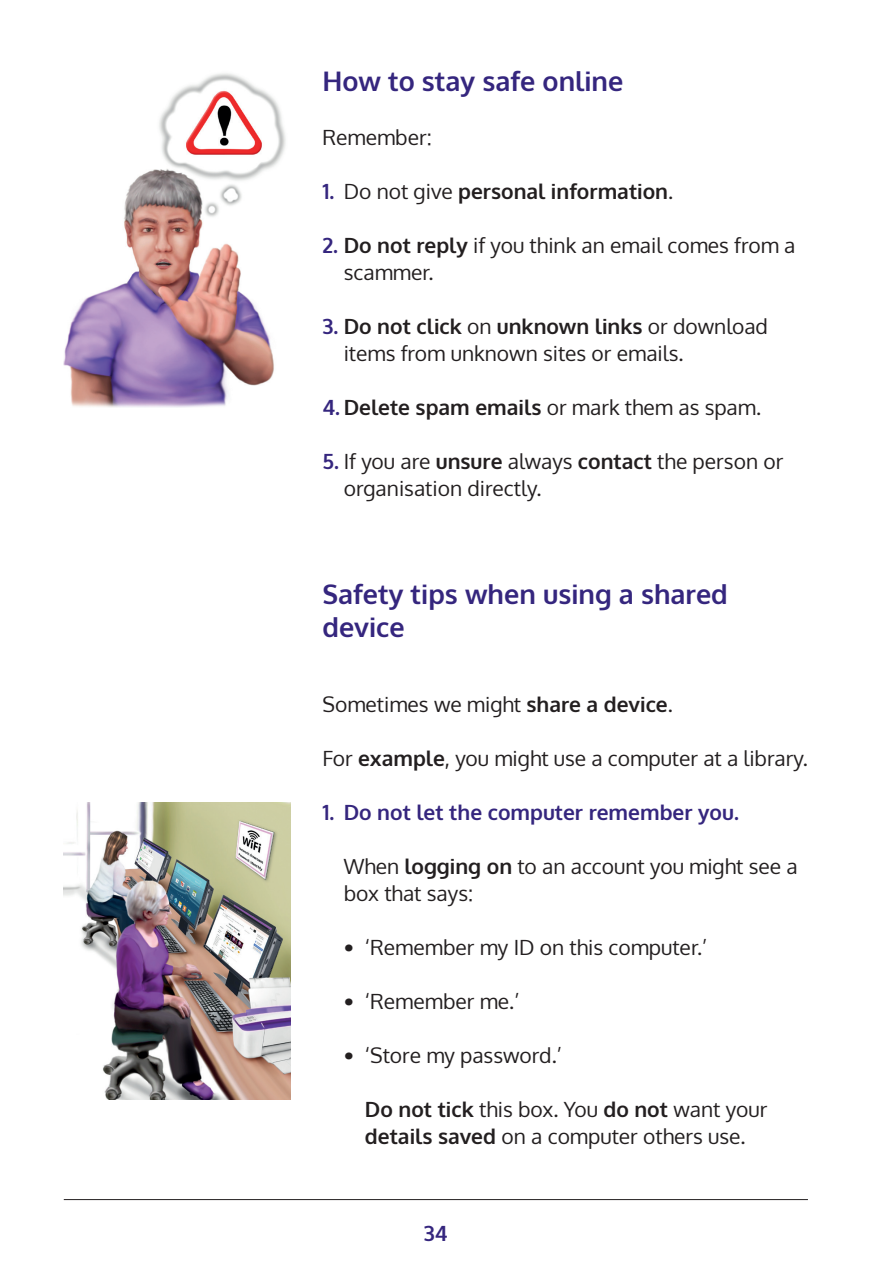
<style>
.page{position:relative;width:893px;height:1263px;background:#fff}
.page>*{position:absolute;margin:0;border:0;box-sizing:border-box;transform-origin:0 0}
.t1{font:700 27px/33px "Oxygen";color:#35267e}
.t2{font:21px/27px "Oxygen";color:#231f20}
.t3{font:700 21px "Oxygen";color:#35267e}
.t4{font:700 21px "Oxygen";color:#231f20}
.s1{color:#35267e}
.s2{font-weight:400}
.s3{font-weight:700;color:#35267e}
.s4{font-weight:700}
</style>
<div class="page">
<hr style="left:64px;top:1199px;width:744px;height:1px;background:#231f20">
<img style="left:64px;top:73px;width:222px;height:334px">
<img style="left:64px;top:802px;width:227px;height:298px">
<p class="t1" style="left:322px;top:65px;width:302px">How to stay safe online</p>
<p class="t2" style="left:322px;top:124px;width:111px">Remember:</p>
<p class="t4" style="left:322px;top:178px;width:352px"><span class="s1">1.</span> <span class="s2">Do not give</span> personal information<span class="s2">.</span></p>
<p class="t2" style="left:344px;top:232px;width:453px;text-indent:-21px"><span class="s3">2.</span> <span class="s4">Do not reply</span> if you think an email comes from a scammer.</p>
<p class="t2" style="left:344px;top:313px;width:426px;text-indent:-21px"><span class="s3">3.</span> <span class="s4">Do not click</span> on <span class="s4">unknown links</span> or download items from unknown sites or emails.</p>
<p class="t2" style="left:322px;top:394px;width:440px"><span class="s3">4.</span> <span class="s4">Delete spam emails</span> or mark them as spam.</p>
<p class="t2" style="left:344px;top:448px;width:441px;text-indent:-21px"><span class="s3">5.</span> If you are <span class="s4">unsure</span> always <span class="s4">contact</span> the person or organisation directly.</p>
<p class="t1" style="left:322px;top:578px;width:407px">Safety tips when using a shared device</p>
<p class="t2" style="left:322px;top:691px;width:352px">Sometimes we might <span class="s4">share a device</span>.</p>
<p class="t2" style="left:322px;top:745px;width:487px">For <span class="s4">example</span>, you might use a computer at a library.</p>
<p class="t3" style="left:322px;top:799px;width:418px">1. Do not let the computer remember you.</p>
<p class="t2" style="left:344px;top:853px;width:456px">When <span class="s4">logging on</span> to an account you might see a box that says:</p>
<p class="t2" style="left:344px;top:934px;width:365px"><span class="s4">•</span> ‘Remember my ID on this computer.’</p>
<p class="t2" style="left:344px;top:988px;width:177px"><span class="s4">•</span> ‘Remember me.’</p>
<p class="t2" style="left:344px;top:1042px;width:220px"><span class="s4">•</span> ‘Store my password.’</p>
<p class="t2" style="left:365px;top:1096px;width:404px"><span class="s4">Do not tick</span> this box. You <span class="s4">do not</span> want your <span class="s4">details saved</span> on a computer others use.</p>
<p class="t3" style="left:424px;top:1220px;width:25px">34</p>
</div>
